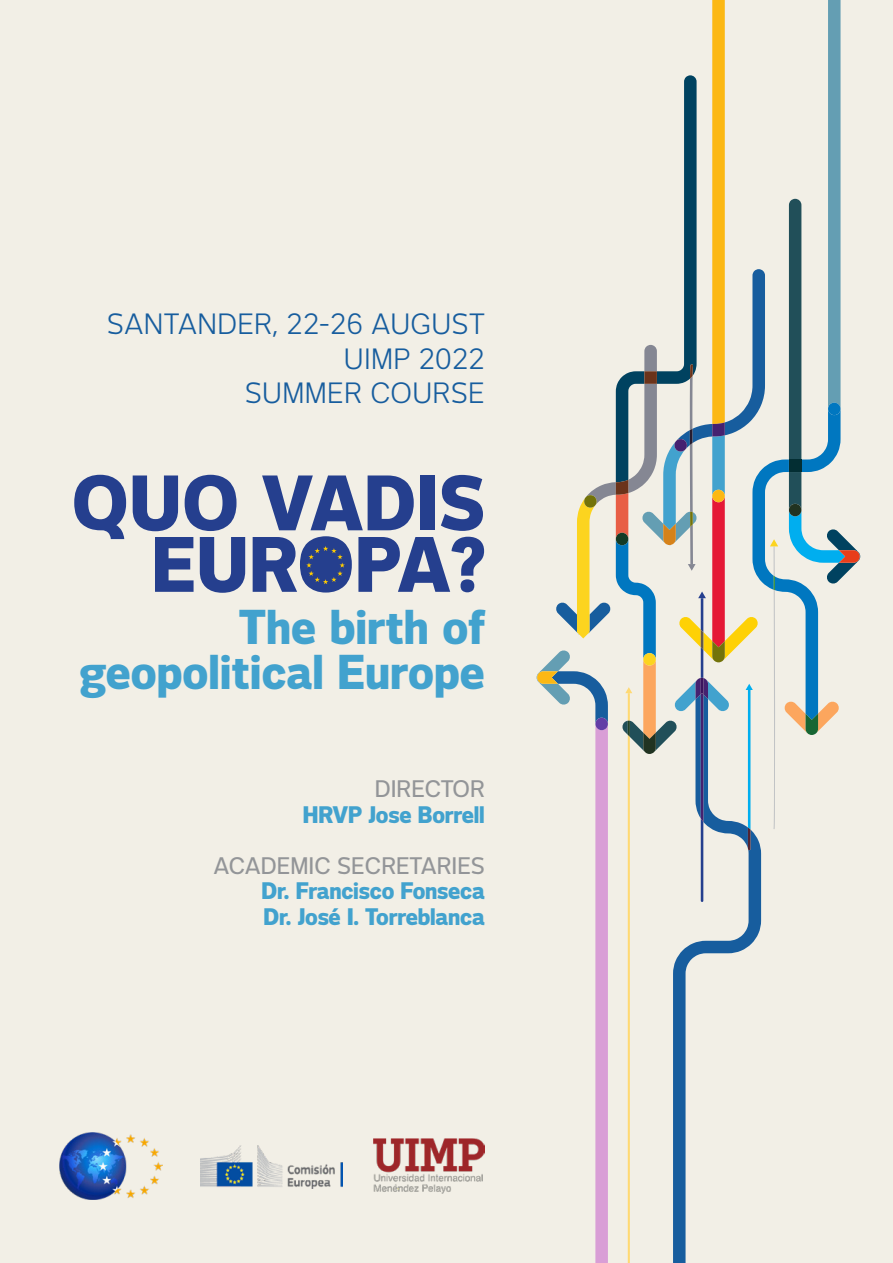
<style>
.page{position:relative;width:893px;height:1263px;background:#f2efe6}
.page>*{position:absolute;margin:0;border:0;box-sizing:border-box;transform-origin:0 0}
.t1{font:800 73.65px "Voice";letter-spacing:.01em;color:#253f8e}
.t2{font:800 46.05px "Voice";color:#42a2ce}
.t3{font:27.6px "Voice";letter-spacing:.01em;color:#175d9e}
.t4{font:800 22.5px "Voice";letter-spacing:-.01em;color:#42a2ce}
.t5{font:500 22.5px "Voice";color:#939598}
</style>
<div class="page">
<div style="left:309px;top:544px;width:32px;height:42px;background:#253f8e;border-radius:50%"></div>
<svg style="left:306px;top:546px;width:39px;height:38px"></svg>
<svg style="left:537px;top:0;width:323px;height:1263px"></svg>
<img style="left:59px;top:1132px;width:103px;height:67px">
<img style="left:200px;top:1145px;width:142px;height:43px">
<img style="left:373px;top:1138px;width:112px;height:56px">
<p class="t3" style="left:107px;top:307px;width:380px">SANTANDER, 22-26 AUGUST</p>
<p class="t3" style="left:344px;top:341px;width:142px">UIMP 2022</p>
<p class="t3" style="left:245px;top:375px;width:241px">SUMMER COURSE</p>
<p class="t1" style="left:72px;top:457px;width:415px">QUO VADIS</p>
<p class="t1" style="left:152px;top:519px;width:335px">EUROPA?</p>
<p class="t2" style="left:239px;top:599px;width:248px">The birth of</p>
<p class="t2" style="left:79px;top:643px;width:407px">geopolitical Europe</p>
<p class="t5" style="left:375px;top:775px;width:112px">DIRECTOR</p>
<p class="t4" style="left:303px;top:800px;width:183px">HRVP Jose Borrell</p>
<p class="t5" style="left:213px;top:851px;width:273px">ACADEMIC SECRETARIES</p>
<p class="t4" style="left:262px;top:877px;width:225px">Dr. Francisco Fonseca</p>
<p class="t4" style="left:264px;top:902px;width:223px">Dr. José I. Torreblanca</p>
</div>
